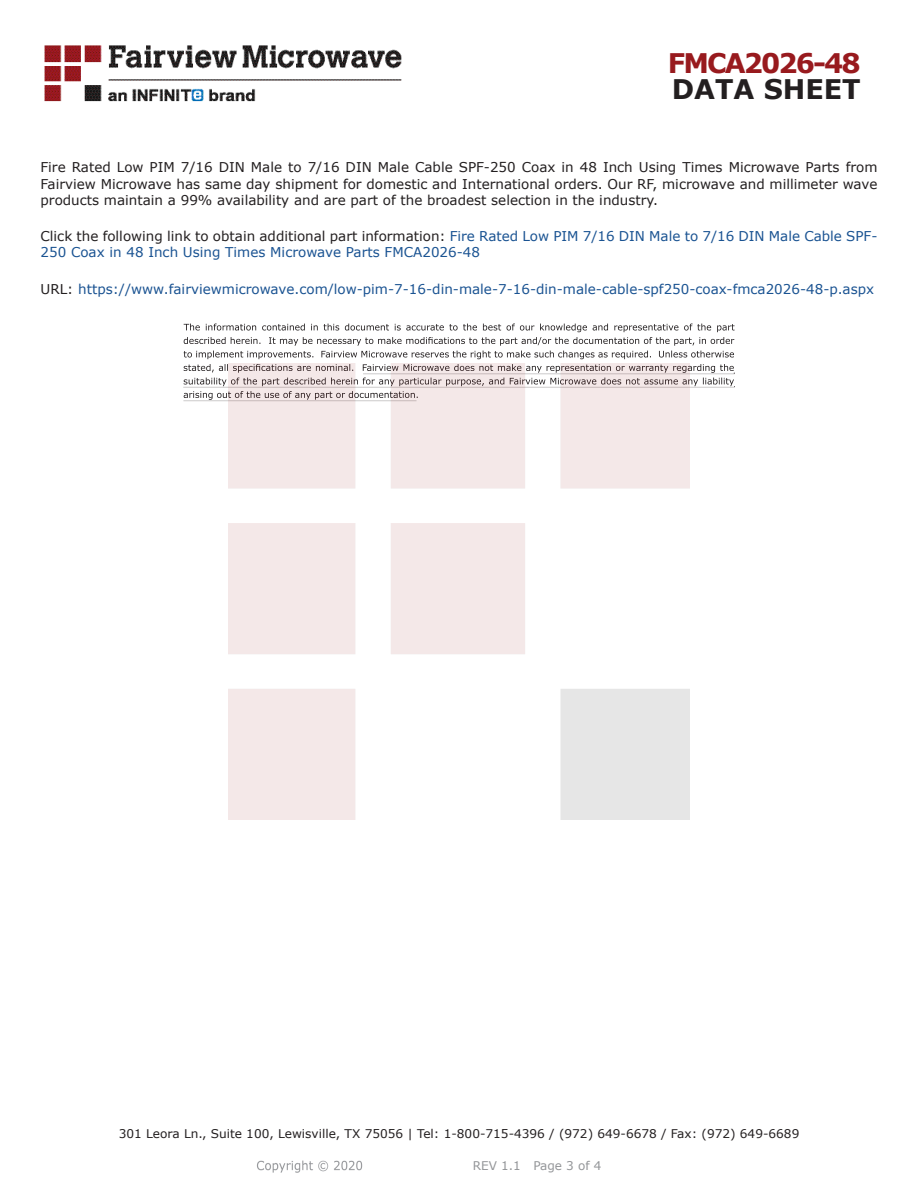
<style>
.page{position:relative;width:918px;height:1188px;background:#fff}
.page>*{position:absolute;margin:0;border:0;box-sizing:border-box;transform-origin:0 0}
.FM{font:700 27px "Verdana";letter-spacing:-.07em;color:#981a1e}
.t1{font:700 27px "Verdana";color:#231f20}
.Web_Description_Para{font:13.5px/16.2px "Verdana";color:#231f20;text-align:justify}
.Web_Description_Para-2{font:13.5px/16.2px "Verdana";color:#1a5392}
.URL_para{font:13.5px "Verdana";color:#1a5392}
.t2{font:12px "Verdana";color:#231f20}
.REV_Info{font:12px "Verdana";color:#939598}
.s1{color:#231f20}
</style>
<div class="page">
<svg style="left:184px;top:324px;width:551px;height:76px"></svg>
<hr style="left:363px;top:373px;width:372px;height:1px;background:#231f20">
<hr style="left:183px;top:387px;width:551px;height:1px;background:#231f20">
<hr style="left:183px;top:400px;width:234px;height:1px;background:#231f20">
<img style="left:257px;top:1160px;width:106px;height:13px">
<img style="left:228px;top:364px;width:462px;height:456px">
<img style="left:44px;top:45px;width:358px;height:57px">
<p class="FM" style="left:668px;top:44px;width:194px">FMCA2026-48</p>
<p class="t1" style="left:672px;top:70px;width:191px">DATA SHEET</p>
<p class="Web_Description_Para" style="left:40px;top:159px;width:839px">Fire Rated Low PIM 7/16 DIN Male to 7/16 DIN Male Cable SPF-250 Coax in 48 Inch Using Times Microwave Parts from Fairview Microwave has same day shipment for domestic and International orders. Our RF, microwave and millimeter wave products maintain a 99% availability and are part of the broadest selection in the industry.</p>
<p class="Web_Description_Para-2" style="left:40px;top:228px;width:839px"><span class="s1">Click the following link to obtain additional part information:</span> Fire Rated Low PIM 7/16 DIN Male to 7/16 DIN Male Cable SPF-<br>250 Coax in 48 Inch Using Times Microwave Parts FMCA2026-48</p>
<p class="URL_para" style="left:40px;top:280px;width:835px"><span class="s1">URL:</span> https://www.fairviewmicrowave.com/low-pim-7-16-din-male-7-16-din-male-cable-spf250-coax-fmca2026-48-p.aspx</p>
<p class="t2" style="left:119px;top:1125px;width:682px">301 Leora Ln., Suite 100, Lewisville, TX 75056 | Tel: 1-800-715-4396 / (972) 649-6678 / Fax: (972) 649-6689</p>
<p class="REV_Info" style="left:473px;top:1157px;width:130px">REV 1.1 Page 3 of 4</p>
</div>
